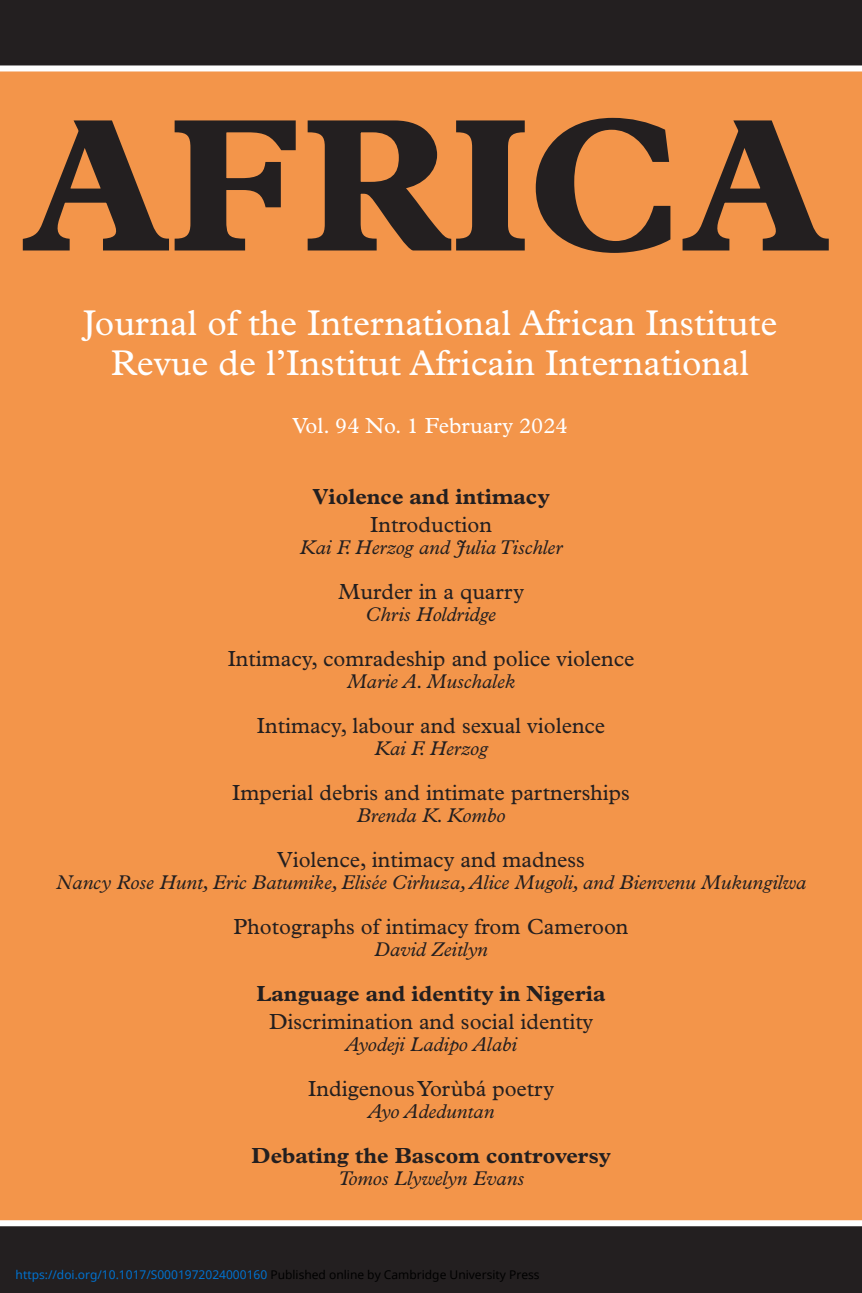
<style>
.page{position:relative;width:862px;height:1293px;background:#f3954a}
.page>*{position:absolute;margin:0;border:0;box-sizing:border-box;transform-origin:0 0}
.t1{font:700 186px "Plantin Std";letter-spacing:.03em;color:#231f20}
.t2{font:36px/40px "Plantin Std";color:#fff;text-align:center}
.t3{font:22px "Plantin Std";color:#231f20}
.t4{font:700 22px "Plantin Std";color:#231f20}
.t5{font:22px "Plantin Std";color:#fff}
.t6{font:italic 20px "Plantin Std";color:#231f20}
.t7{font:12px "Noto Sans";color:#0172cf}
.s1{color:#000}
</style>
<div class="page">
<svg style="left:22px;top:120px;width:274px;height:131px"></svg>
<svg style="left:307px;top:120px;width:218px;height:131px"></svg>
<svg style="left:535px;top:117px;width:136px;height:136px"></svg>
<svg style="left:682px;top:120px;width:147px;height:131px"></svg>
<div style="left:0;top:1226px;width:862px;height:67px;background:#231f20"></div>
<div style="left:0;top:0;width:862px;height:70px;background:#231f20"></div>
<div style="left:0;top:1220px;width:862px;height:6px;background:#fff"></div>
<div style="left:0;top:65px;width:862px;height:6px;background:#fff"></div>
<h1 class="t1" style="left:23px;top:75px;width:806px">AFRICA</h1>
<h2 class="t2" style="left:83px;top:303px;width:696px">Journal of the International African Institute<br>Revue de l’Institut Africain International</h2>
<p class="t5" style="left:292px;top:413px;width:277px">Vol. 94 No. 1 February 2024</p>
<p class="t4" style="left:312px;top:483px;width:239px">Violence and intimacy</p>
<p class="t3" style="left:370px;top:511px;width:123px">Introduction</p>
<p class="t6" style="left:300px;top:535px;width:264px">Kai F. Herzog and Julia Tischler</p>
<p class="t3" style="left:338px;top:578px;width:187px">Murder in a quarry</p>
<p class="t6" style="left:366px;top:602px;width:131px">Chris Holdridge</p>
<p class="t3" style="left:228px;top:645px;width:408px">Intimacy, comradeship and police violence</p>
<p class="t6" style="left:347px;top:669px;width:170px">Marie A. Muschalek</p>
<p class="t3" style="left:257px;top:712px;width:350px">Intimacy, labour and sexual violence</p>
<p class="t6" style="left:374px;top:736px;width:115px">Kai F. Herzog</p>
<p class="t3" style="left:232px;top:779px;width:399px">Imperial debris and intimate partnerships</p>
<p class="t6" style="left:357px;top:803px;width:150px">Brenda K. Kombo</p>
<p class="t3" style="left:277px;top:846px;width:309px">Violence, intimacy and madness</p>
<p class="t6" style="left:56px;top:870px;width:751px">Nancy Rose Hunt, Eric Batumike, Elisée Cirhuza, Alice Mugoli, and Bienvenu Mukungilwa</p>
<p class="t3" style="left:234px;top:913px;width:396px">Photographs of intimacy from Cameroon</p>
<p class="t6" style="left:374px;top:937px;width:115px">David Zeitlyn</p>
<p class="t4" style="left:256px;top:980px;width:351px">Language and identity in Nigeria</p>
<p class="t3" style="left:269px;top:1008px;width:326px">Discrimination and social identity</p>
<p class="t6" style="left:345px;top:1032px;width:173px">Ayodeji Ladipo Alabi</p>
<p class="t3" style="left:308px;top:1075px;width:247px">Indigenous Yorùbá poetry</p>
<p class="t6" style="left:368px;top:1099px;width:128px">Ayo Adeduntan</p>
<p class="t4" style="left:251px;top:1142px;width:361px">Debating the Bascom controversy</p>
<p class="t6" style="left:338px;top:1166px;width:187px">Tomos Llywelyn Evans</p>
<p class="t7" style="left:16px;top:1266px;width:525px">https://doi.org/10.1017/S0001972024000160 <span class="s1">Published online by Cambridge University Press</span></p>
</div>
